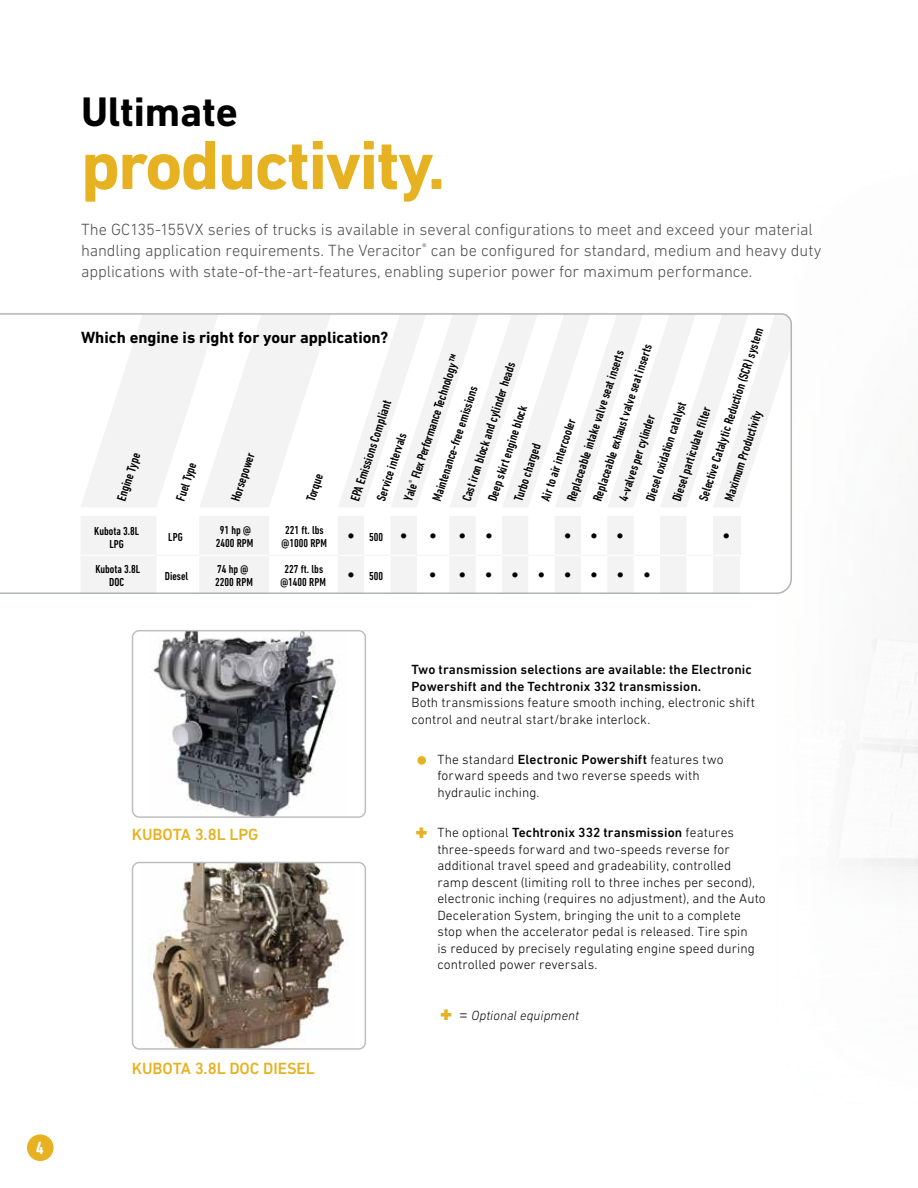
<style>
.page{position:relative;width:918px;height:1188px;background:#fff}
.page>*{position:absolute;margin:0;border:0;box-sizing:border-box;transform-origin:0 0}
.t1{font:700 70.5px "DIN Next LT Pro";letter-spacing:-.025em;color:#e6b222}
.t2{font:700 42px "DIN Next LT Pro";letter-spacing:-.005em;color:#000}
.t3{font:700 condensed 18px "DIN Next LT Pro";color:#fff}
.t4{font:300 16.5px/21px "DIN Next LT Pro";letter-spacing:-.005em;color:#4d4d4f}
.t5{font:700 16.5px "DIN Next LT Pro";color:#000}
.t6{font:500 16.5px "DIN Next LT Pro";letter-spacing:-.005em;color:#e6b222}
.t7{font:condensed 14.4px "Helvetica Neue LT Std";color:#000}
.t8{font:300 13.5px/16.5px "DIN Next LT Pro";letter-spacing:.005em;color:#000}
.t9{font:500 13.5px/16.5px "DIN Next LT Pro";letter-spacing:.005em;color:#000}
.t10{font:italic 300 13.5px "DIN Next LT Pro";color:#000}
.t11{font:500 condensed 13.05px/24.6px "DIN Next LT Pro";color:#000}
.t12{font:500 condensed 11.7px/13px "DIN Next LT Pro";color:#000;text-align:center}
.s1{font-family:"Helvetica Neue LT Std";font-weight:400;font-size:14.4px}
.s2{font-weight:500}
.s3{color:#e6b222}
.s4{font-size:16.5px}
</style>
<div class="page">
<div style="left:27px;top:1134px;width:27px;height:27px;background:#e6b222;border-radius:50%"></div>
<svg style="left:0;top:313px;width:792px;height:281px"></svg>
<img style="left:153px;top:633px;width:186px;height:182px">
<div style="left:132px;top:630px;width:234px;height:188px;border:2px solid #bcbec0;border-radius:7px"></div>
<img style="left:149px;top:865px;width:196px;height:182px">
<div style="left:132px;top:862px;width:234px;height:188px;border:2px solid #bcbec0;border-radius:7px"></div>
<div style="left:417px;top:756px;width:9px;height:9px;background:#e6b222;border-radius:50%"></div>
<h3 class="t3" style="left:36px;top:1138px;width:9px">4</h3>
<h2 class="t2" style="left:81px;top:87px;width:158px">Ultimate</h2>
<h1 class="t1" style="left:81px;top:124px;width:366px">productivity.</h1>
<p class="t4" style="left:81px;top:219px;width:742px">The GC135-155VX series of trucks is available in several configurations to meet and exceed your material handling application requirements. The Veracitor<sup>®</sup> can be configured for standard, medium and heavy duty applications with state-of-the-art-features, enabling superior power for maximum performance.</p>
<p class="t11" style="left:691px;top:497px;width:181px;rotate:-72deg">Selective Catalytic Reduction (SCR)system</p>
<p class="t5" style="left:81px;top:328px;width:309px">Which engine is right for your application?</p>
<p class="t11" style="left:585px;top:497px;width:166px;rotate:-72deg">Replaceable exhaust valve seat inserts</p>
<p class="t11" style="left:559px;top:497px;width:159px;rotate:-72deg">Replaceable intake valve seat inserts</p>
<p class="t11" style="left:398px;top:488px;width:146px;line-height:27.2px;text-indent:-9px;rotate:-72deg">Yale<sup>®</sup> Flex Perform anceTechnology™<br>Maintenance-free emissions</p>
<p class="t11" style="left:455px;top:497px;width:147px;rotate:-72deg">Cast iron block and cylinderheads</p>
<p class="t11" style="left:345px;top:489px;width:99px;text-indent:-8px;rotate:-72deg">EPA Emissions Compliant<br>Service intervals</p>
<p class="t11" style="left:638px;top:497px;width:105px;rotate:-72deg">Diesel oxidation catalyst</p>
<p class="t11" style="left:480px;top:497px;width:103px;rotate:-72deg">Deep skirt engine block</p>
<p class="t11" style="left:665px;top:497px;width:103px;rotate:-72deg">Diesel particulate fi lter</p>
<p class="t11" style="left:717px;top:497px;width:98px;rotate:-72deg">Maximum Productivity</p>
<p class="t11" style="left:611px;top:497px;width:95px;rotate:-72deg">4-valves percylinder</p>
<p class="t11" style="left:533px;top:497px;width:90px;rotate:-72deg">Airto airintercooler</p>
<p class="t11" style="left:506px;top:497px;width:63px;rotate:-72deg">Turbo charged</p>
<p class="t11" style="left:109px;top:497px;width:53px;rotate:-72deg">Engine Type</p>
<p class="t11" style="left:168px;top:497px;width:43px;rotate:-72deg">Fuel Type</p>
<p class="t11" style="left:223px;top:497px;width:55px;rotate:-72deg">Horsepower</p>
<p class="t11" style="left:299px;top:497px;width:31px;rotate:-72deg">Torque</p>
<p class="t12" style="left:94px;top:524px;width:47px">Kubota 3.8L<br>LPG</p>
<p class="t12" style="left:168px;top:530px;width:16px">LPG</p>
<p class="t12" style="left:216px;top:523px;width:39px">91 hp @<br>2400 RPM</p>
<p class="t12" style="left:282px;top:523px;width:47px">221 ft. lbs @1000 RPM</p>
<p class="t12" style="left:347px;top:530px;width:61px"><span class="s1">•</span> 500 <span class="s1">•</span></p>
<p class="t7" style="left:429px;top:527px;width:38px">• •</p>
<p class="t7" style="left:564px;top:527px;width:35px">• •</p>
<p class="t12" style="left:95px;top:563px;width:46px">Kubota 3.8L<br>DOC</p>
<p class="t12" style="left:165px;top:570px;width:25px">Diesel</p>
<p class="t12" style="left:215px;top:563px;width:39px;text-align:left">74 hp @<br>2200 RPM</p>
<p class="t12" style="left:280px;top:563px;width:47px">227 ft. lbs @1400 RPM</p>
<p class="t12" style="left:347px;top:570px;width:37px"><span class="s1">•</span> 500</p>
<p class="t7" style="left:429px;top:567px;width:39px">• •</p>
<p class="t7" style="left:485px;top:567px;width:35px">• •</p>
<p class="t7" style="left:538px;top:567px;width:35px">• •</p>
<p class="t7" style="left:591px;top:567px;width:35px">• •</p>
<p class="t7" style="left:644px;top:567px;width:9px">•</p>
<p class="t7" style="left:486px;top:527px;width:9px">•</p>
<p class="t7" style="left:616px;top:527px;width:9px">•</p>
<p class="t7" style="left:723px;top:527px;width:9px">•</p>
<p class="t6" style="left:132px;top:825px;width:128px">KUBOTA 3.8L LPG</p>
<p class="t6" style="left:132px;top:1059px;width:185px">KUBOTA 3.8L DOC DIESEL</p>
<p class="t9" style="left:411px;top:661px;width:342px">Two transmission selections are available: the Electronic<br>Powershift and the Techtronix 332 transmission.</p>
<p class="t8" style="left:411px;top:694px;width:345px">Both transmissions feature smooth inching, electronic shift control and neutral start/brake interlock.</p>
<p class="t8" style="left:437px;top:751px;width:288px">The standard <span class="s2">Electronic Powershift</span> features two forward speeds and two reverse speeds with hydraulic inching.</p>
<p class="t8" style="left:437px;top:824px;width:330px">The optional <span class="s2">Techtronix 332 transmission</span> features three-speeds forward and two-speeds reverse for additional travel speed and gradeability, controlled ramp descent (limiting roll to three inches per second), electronic inching (requires no adjustment), and the Auto Deceleration System, bringing the unit to a complete stop when the accelerator pedal is released. Tire spin<br>is reduced by precisely regulating engine speed during controlled power reversals.</p>
<p class="t10" style="left:441px;top:1008px;width:140px"><span class="s3">✚</span> <span class="s4">=</span> Optional equipment</p>
</div>
